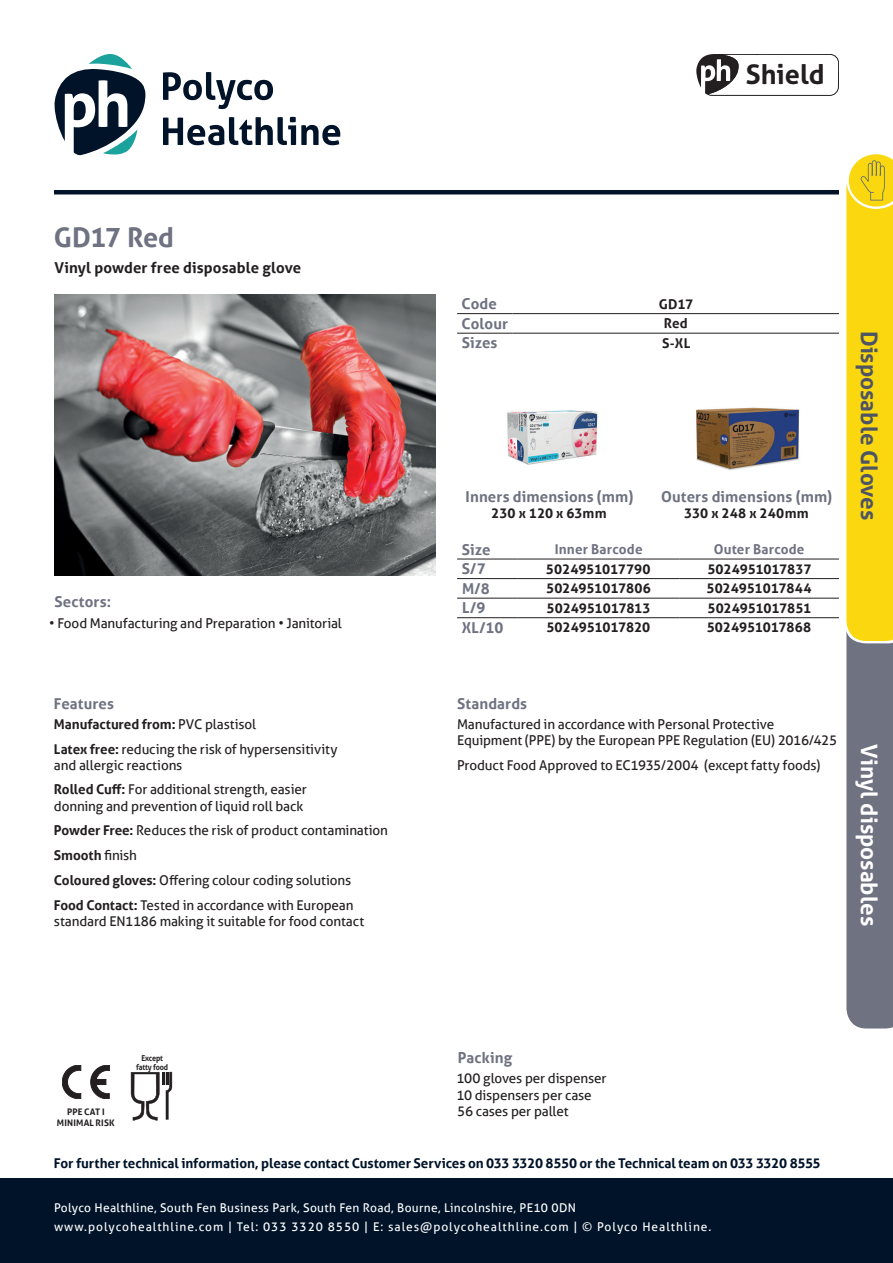
<style>
.page{position:relative;width:893px;height:1263px;background:#fff}
.page>*{position:absolute;margin:0;border:0;box-sizing:border-box;transform-origin:0 0}
.t1{font:700 27px "Aller";letter-spacing:-.015em;color:#6e7281}
.t2{font:700 27px "Aller";color:#231f20}
.t3{font:700 22.5px "Aller";color:#4d5464}
.t4{font:700 22.5px "Aller";color:#fff}
.t5{font:700 15px "Aller";letter-spacing:.005em;color:#6e7281}
.t6{font:700 15px "Aller";letter-spacing:.005em;color:#231f20}
.t7{font:13.5px/24.8px "Aller";letter-spacing:-.01em;color:#231f20}
.t8{font:700 13.5px "Aller";letter-spacing:-.005em;color:#231f20}
.t9{font:700 13.5px "Aller";letter-spacing:-.01em;color:#001329}
.t10{font:700 13.5px "Aller";letter-spacing:.015em;color:#6e7281}
.t11{font:12px/19.2px "Aller";letter-spacing:.06em;color:#fff}
.t12{font:700 9px/10.8px "Aller";letter-spacing:.015em;color:#231f20;text-align:center}
.t13{font:700 8.1px/8.6px "Aller";letter-spacing:-.02em;color:#231f20;text-align:center;scale:.9 1}
.s1{font-weight:700}
</style>
<div class="page">
<img style="left:54px;top:294px;width:382px;height:281px">
<svg style="left:696px;top:54px;width:143px;height:42px"></svg>
<hr style="left:457px;top:313px;width:55px;height:1px;background:#231f20">
<hr style="left:512px;top:313px;width:327px;height:1px;background:#231f20">
<hr style="left:457px;top:333px;width:55px;height:1px;background:#231f20">
<hr style="left:512px;top:333px;width:327px;height:1px;background:#231f20">
<img style="left:507px;top:410px;width:91px;height:55px">
<svg style="left:91px;top:1065px;width:18px;height:34px"></svg>
<svg style="left:62px;top:1065px;width:19px;height:34px"></svg>
<svg style="left:131px;top:1072px;width:41px;height:48px"></svg>
<hr style="left:457px;top:559px;width:61px;height:1px;background:#231f20">
<hr style="left:518px;top:559px;width:161px;height:1px;background:#231f20">
<hr style="left:679px;top:559px;width:160px;height:1px;background:#231f20">
<hr style="left:457px;top:578px;width:61px;height:1px;background:#231f20">
<hr style="left:518px;top:578px;width:161px;height:1px;background:#231f20">
<hr style="left:679px;top:578px;width:160px;height:1px;background:#231f20">
<hr style="left:457px;top:598px;width:61px;height:1px;background:#231f20">
<hr style="left:518px;top:598px;width:161px;height:1px;background:#231f20">
<hr style="left:679px;top:598px;width:160px;height:1px;background:#231f20">
<hr style="left:457px;top:617px;width:61px;height:1px;background:#231f20">
<hr style="left:518px;top:617px;width:161px;height:1px;background:#231f20">
<hr style="left:679px;top:617px;width:160px;height:1px;background:#231f20">
<img style="left:696px;top:407px;width:104px;height:63px">
<div style="left:0;top:1178px;width:893px;height:85px;background:#001329"></div>
<svg style="left:163px;top:72px;width:110px;height:37px"></svg>
<svg style="left:163px;top:117px;width:177px;height:28px"></svg>
<svg style="left:55px;top:54px;width:91px;height:101px"></svg>
<hr style="left:54px;top:190px;width:785px;height:4px;background:#001329">
<svg style="left:846px;top:154px;width:47px;height:874px;background:#bcab46"></svg>
<h1 class="t2" style="left:746px;top:58px;width:80px">Shield</h1>
<h1 class="t1" style="left:54px;top:221px;width:122px">GD17 Red</h1>
<p class="t6" style="left:55px;top:258px;width:248px">Vinyl powder free disposable glove</p>
<p class="t5" style="left:54px;top:593px;width:58px">Sectors:</p>
<p class="t7" style="left:49px;top:611px;width:294px">• Food Manufacturing and Preparation • Janitorial</p>
<p class="t5" style="left:54px;top:694px;width:62px">Features</p>
<p class="t7" style="left:54px;top:712px;width:285px"><span class="s1">Manufactured from:</span> PVC plastisol<br><span class="s1">Latex free:</span> reducing the risk of hypersensitivity</p>
<p class="t7" style="left:54px;top:752px;width:254px">and allergic reactions<br><span class="s1">Rolled Cuff:</span> For additional strength, easier</p>
<p class="t7" style="left:54px;top:793px;width:336px">donning and prevention of liquid roll back<br><span class="s1">Powder Free:</span> Reduces the risk of product contamination <span class="s1">Smooth</span> finish<br><span class="s1">Coloured gloves:</span> Offering colour coding solutions<br><span class="s1">Food Contact:</span> Tested in accordance with European</p>
<p class="t7" style="left:54px;top:908px;width:312px">standard EN1186 making it suitable for food contact</p>
<p class="t5" style="left:462px;top:295px;width:37px">Code</p>
<p class="t8" style="left:659px;top:296px;width:36px">GD17</p>
<p class="t5" style="left:462px;top:314px;width:48px">Colour</p>
<p class="t8" style="left:664px;top:315px;width:25px">Red</p>
<p class="t5" style="left:462px;top:334px;width:37px">Sizes</p>
<p class="t8" style="left:662px;top:335px;width:30px">S-XL</p>
<p class="t5" style="left:466px;top:487px;width:169px">Inners dimensions (mm)</p>
<p class="t8" style="left:491px;top:505px;width:117px">230 x 120 x 63mm</p>
<p class="t5" style="left:661px;top:487px;width:173px">Outers dimensions (mm)</p>
<p class="t8" style="left:684px;top:505px;width:126px">330 x 248 x 240mm</p>
<p class="t5" style="left:462px;top:540px;width:30px">Size</p>
<p class="t10" style="left:555px;top:541px;width:89px">Inner Barcode</p>
<p class="t10" style="left:714px;top:541px;width:92px">Outer Barcode</p>
<p class="t5" style="left:462px;top:560px;width:25px">S/7</p>
<p class="t8" style="left:546px;top:561px;width:106px">5024951017790</p>
<p class="t8" style="left:707px;top:561px;width:106px">5024951017837</p>
<p class="t5" style="left:462px;top:579px;width:29px">M/8</p>
<p class="t8" style="left:546px;top:580px;width:106px">5024951017806</p>
<p class="t8" style="left:706px;top:580px;width:107px">5024951017844</p>
<p class="t5" style="left:462px;top:599px;width:25px">L/9</p>
<p class="t8" style="left:547px;top:600px;width:106px">5024951017813</p>
<p class="t8" style="left:707px;top:600px;width:105px">5024951017851</p>
<p class="t5" style="left:462px;top:618px;width:43px">XL/10</p>
<p class="t8" style="left:546px;top:619px;width:105px">5024951017820</p>
<p class="t8" style="left:707px;top:619px;width:106px">5024951017868</p>
<h2 class="t3" style="left:883px;top:331px;width:191px;rotate:90deg">Disposable Gloves</h2>
<p class="t5" style="left:457px;top:694px;width:72px">Standards</p>
<p class="t7" style="left:457px;top:716px;width:382px;line-height:16.2px">Manufactured in accordance with Personal Protective<br>Equipment (PPE) by the European PPE Regulation (EU) 2016/425</p>
<p class="t7" style="left:457px;top:752px;width:365px">Product Food Approved to EC1935/2004 (except fatty foods)</p>
<h2 class="t4" style="left:883px;top:744px;width:183px;rotate:90deg">Vinyl disposables</h2>
<p class="t12" style="left:57px;top:1106px;width:59px">PPE CAT I<br>MINIMAL RISK</p>
<p class="t13" style="left:136px;top:1054px;width:37px">Except fatty food</p>
<p class="t5" style="left:458px;top:1048px;width:56px">Packing</p>
<p class="t7" style="left:456px;top:1070px;width:152px;line-height:16.2px">100 gloves per dispenser<br>10 dispensers per case<br>56 cases per pallet</p>
<p class="t9" style="left:54px;top:1155px;width:768px">For further technical information, please contact Customer Services on 033 3320 8550 or the Technical team on 033 3320 8555</p>
<p class="t11" style="left:54px;top:1198px;width:659px">Polyco Healthline, South Fen Business Park, South Fen Road, Bourne, Lincolnshire, PE10 0DN www.polycohealthline.com | Tel: 033 3320 8550 | E: sales@polycohealthline.com | © Polyco Healthline.</p>
</div>
